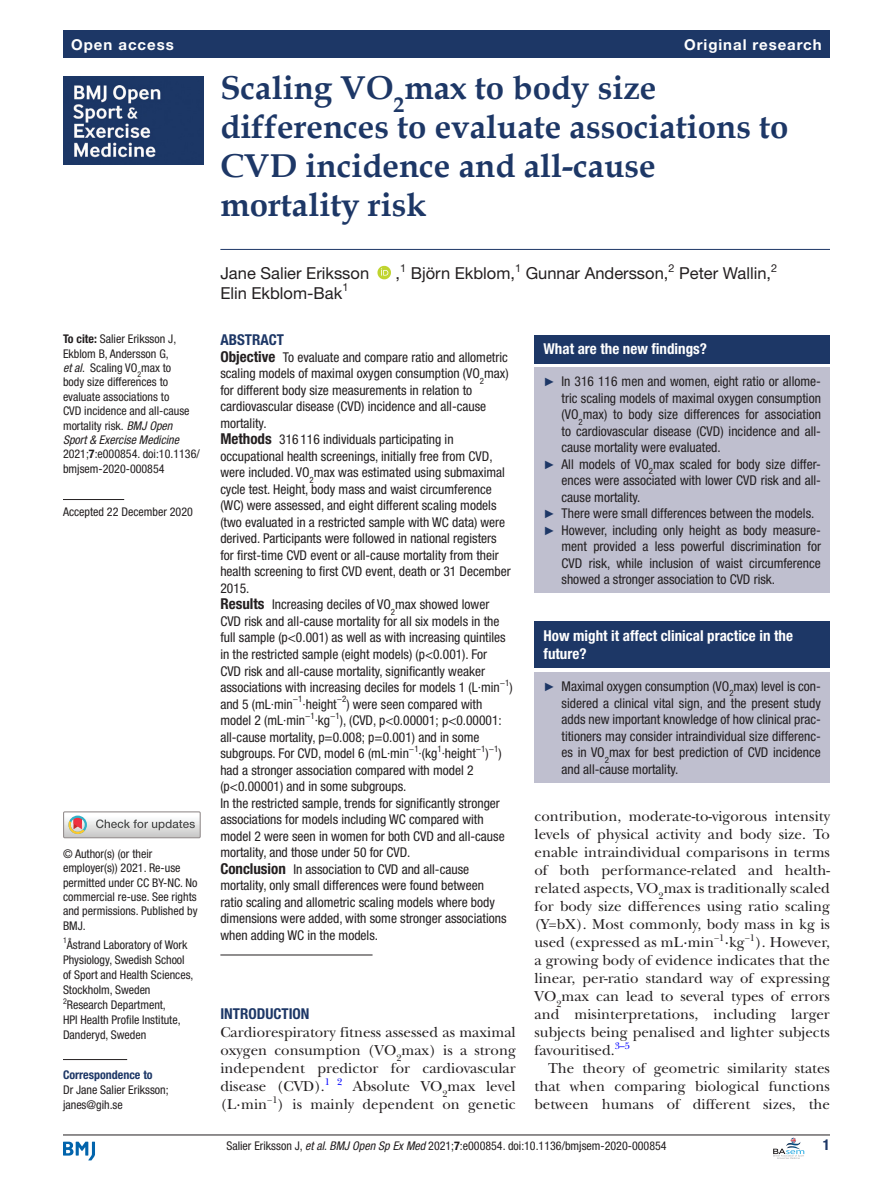
<style>
.page{position:relative;width:893px;height:1191px;background:#fff}
.page>*{position:absolute;margin:0;border:0;box-sizing:border-box;transform-origin:0 0}
.t1{font:700 33px/39px "Book Antiqua";color:#1d3766}
.t2{font:16.5px "Helvetica Neue LT Std";color:#231f20}
.t3{font:15px/18px "New Baskerville";color:#231f20;text-align:justify}
.t4{font:700 condensed 15px/18px "Helvetica Neue LT Std";color:#fff}
.t5{font:700 15px "Helvetica Neue LT Std";letter-spacing:.065em;color:#fff}
.t6{font:700 condensed 15px "Helvetica Neue LT Std";color:#1d3766}
.t7{font:condensed 13.5px/16.5px "Helvetica Neue LT Std";color:#231f20}
.t8{font:condensed 12px/14.4px "Helvetica Neue LT Std";color:#231f20}
.t9{font:700 condensed 12px "Helvetica Neue LT Std";color:#1d3766}
.t10{font:10.95px "Helvetica Neue LT Std";color:#231f20}
.t11{font:9.9px "New Baskerville";color:#00f}
.t12{font:9.9px "New Baskerville";color:#231f20}
.t13{font:condensed 7.95px "Helvetica Neue LT Std";color:#231f20}
.s1{font-weight:700}
.s2{font-style:italic}
.s3{font-weight:700;font-size:15px}
.s4{font-family:"Arial";font-stretch:normal;font-size:12px;color:#1d3766}
</style>
<div class="page">
<hr style="left:63px;top:1134px;width:767px;height:1px;background:#231f20">
<svg style="left:63px;top:1141px;width:32px;height:19px"></svg>
<svg style="left:773px;top:1137px;width:31px;height:22px"></svg>
<div style="left:63px;top:31px;width:767px;height:27px;background:#1d3766"></div>
<hr style="left:220px;top:249px;width:610px;height:1px;background:#1d3766">
<svg style="left:377px;top:266px;width:14px;height:13px"></svg>
<hr style="left:63px;top:499px;width:61px;height:1px;background:#231f20">
<hr style="left:63px;top:1059px;width:64px;height:1px;background:#231f20">
<div style="left:63px;top:811px;width:138px;height:27px;border:1px solid #969090"></div>
<svg style="left:64px;top:812px;width:136px;height:25px"></svg>
<img style="left:63px;top:77px;width:140px;height:88px">
<hr style="left:220px;top:954px;width:153px;height:1px;background:#231f20">
<div style="left:535px;top:335px;width:295px;height:28px;background:#1d3766"></div>
<div style="left:535px;top:367px;width:295px;height:226px;background:#bfbfcf"></div>
<div style="left:535px;top:621px;width:295px;height:47px;background:#1d3766"></div>
<div style="left:535px;top:672px;width:295px;height:110px;background:#bfbfcf"></div>
<p class="t5" style="left:71px;top:35px;width:104px">Open access</p>
<p class="t5" style="left:684px;top:35px;width:139px">Original research</p>
<h1 class="t1" style="left:220px;top:68px;width:570px">Scaling VO<sub>2</sub>max to body size differences to evaluate associations to<br>CVD incidence and all-cause mortality risk</h1>
<p class="t8" style="left:63px;top:332px;width:138px"><span class="s1">To cite:</span> Salier Eriksson J,<br>Ekblom B, Andersson G,<br><span class="s2">et al</span>. Scaling VO<sub>2</sub>max to<br>body size differences to evaluate associations to<br>CVD incidence and all-cause mortality risk. <span class="s2">BMJ Open<br>Sport &amp; Exercise Medicine<br></span>2021;<span class="s1">7</span>:e000854. doi:10.1136/ bmjsem-2020-000854</p>
<p class="t8" style="left:63px;top:505px;width:131px">Accepted 22 December 2020</p>
<p class="t8" style="left:63px;top:846px;width:136px">© Author(s) (or their employer(s)) 2021. Re-use permitted under CC BY-NC. No commercial re-use. See rights and permissions. Published by<br>BMJ.</p>
<p class="t8" style="left:63px;top:937px;width:132px;line-height:15px;text-indent:4px">Åstrand Laboratory of Work<br>Physiology, Swedish School of Sport and Health Sciences,<br>Stockholm, Sweden<br><sup>2</sup>Research Department,<br>HPI Health Profile Institute,<br>Danderyd, Sweden</p>
<p class="t9" style="left:63px;top:1068px;width:91px">Correspondence to</p>
<p class="t8" style="left:63px;top:1082px;width:107px;line-height:15px">Dr Jane Salier Eriksson; janes@gih.se</p>
<p class="t13" style="left:63px;top:936px;width:5px">1</p>
<p class="t2" style="left:220px;top:264px;width:150px">Jane Salier Eriksson</p>
<p class="t2" style="left:220px;top:283px;width:123px">Elin Ekblom-Bak</p>
<p class="t10" style="left:342px;top:281px;width:8px">1</p>
<p class="t10" style="left:400px;top:261px;width:8px">1</p>
<p class="t2" style="left:411px;top:264px;width:106px">Björn Ekblom,</p>
<p class="t10" style="left:515px;top:261px;width:8px">1</p>
<p class="t2" style="left:526px;top:264px;width:144px">Gunnar Andersson,</p>
<p class="t10" style="left:668px;top:261px;width:8px">2</p>
<p class="t2" style="left:679px;top:264px;width:93px">Peter Wallin,</p>
<p class="t10" style="left:771px;top:261px;width:8px">2</p>
<p class="t2" style="left:396px;top:264px;width:6px">,</p>
<p class="t6" style="left:220px;top:331px;width:65px">ABSTRACT</p>
<p class="t7" style="left:220px;top:349px;width:294px"><span class="s3">Objective</span> To evaluate and compare ratio and allometric scaling models of maximal oxygen consumption (VO<sub>2</sub>max) for different body size measurements in relation to cardiovascular disease (CVD) incidence and all-cause mortality.<br><span class="s3">Methods</span> 316 116 individuals participating in occupational health screenings, initially free from CVD, were included. VO<sub>2</sub>max was estimated using submaximal cycle test. Height, body mass and waist circumference (WC) were assessed, and eight different scaling models (two evaluated in a restricted sample with WC data) were derived. Participants were followed in national registers for first-time CVD event or all-cause mortality from their health screening to first CVD event, death or 31 December 2015.<br><span class="s3">Results</span> Increasing deciles of VO<sub>2</sub>max showed lower CVD risk and all-cause mortality for all six models in the full sample (p&lt;0.001) as well as with increasing quintiles in the restricted sample (eight models) (p&lt;0.001). For<br>CVD risk and all-cause mortality, significantly weaker associations with increasing deciles for models 1 (L·min<sup>−1</sup>) and 5 (mL·min<sup>−1</sup>·height<sup>−2</sup>) were seen compared with model 2 (mL·min<sup>−1</sup>·kg<sup>−1</sup>), (CVD, p&lt;0.00001; p&lt;0.00001: all-cause mortality, p=0.008; p=0.001) and in some subgroups. For CVD, model 6 (mL·min<sup>−1</sup>·(kg<sup>1</sup>·height<sup>−1</sup>)<sup>−1</sup>) had a stronger association compared with model 2 (p&lt;0.00001) and in some subgroups.<br>In the restricted sample, trends for significantly stronger associations for models including WC compared with model 2 were seen in women for both CVD and all-cause mortality, and those under 50 for CVD.<br><span class="s3">Conclusion</span> In association to CVD and all-cause mortality, only small differences were found between<br>ratio scaling and allometric scaling models where body dimensions were added, with some stronger associations when adding WC in the models.</p>
<p class="t6" style="left:220px;top:1005px;width:91px">INTRODUCTION</p>
<p class="t3" style="left:220px;top:1023px;width:297px">Cardiorespiratory fitness assessed as maximal oxygen consumption (VO<sub>2</sub>max) is a strong independent predictor for cardiovascular disease (CVD).</p>
<p class="t11" style="left:325px;top:1075px;width:19px">1 2</p>
<p class="t3" style="left:220px;top:1077px;width:297px;text-align:right">Absolute VO<sub>2</sub>max level<br>(L·min<sup>−1</sup>) is mainly dependent on genetic</p>
<p class="t4" style="left:544px;top:340px;width:165px">What are the new findings?</p>
<p class="t7" style="left:544px;top:373px;width:279px"><span class="s4">►</span> In 316 116 men and women, eight ratio or allome-</p>
<p class="t7" style="left:562px;top:389px;width:261px">tric scaling models of maximal oxygen consumption</p>
<p class="t7" style="left:562px;top:406px;width:261px">(VO<sub>2</sub>max) to body size differences for association</p>
<p class="t7" style="left:562px;top:422px;width:261px">to cardiovascular disease (CVD) incidence and all-</p>
<p class="t7" style="left:562px;top:439px;width:161px">cause mortality were evaluated.</p>
<p class="t7" style="left:544px;top:455px;width:279px"><span class="s4">►</span> All models of VO<sub>2</sub>max scaled for body size differ-</p>
<p class="t7" style="left:562px;top:472px;width:261px">ences were associated with lower CVD risk and all-</p>
<p class="t7" style="left:562px;top:488px;width:80px">cause mortality.</p>
<p class="t7" style="left:544px;top:505px;width:272px"><span class="s4">►</span> There were small differences between the models.</p>
<p class="t7" style="left:544px;top:521px;width:279px"><span class="s4">►</span> However, including only height as body measure-</p>
<p class="t7" style="left:562px;top:538px;width:261px">ment provided a less powerful discrimination for</p>
<p class="t7" style="left:562px;top:554px;width:261px">CVD risk, while inclusion of waist circumference</p>
<p class="t7" style="left:562px;top:571px;width:215px">showed a stronger association to CVD risk.</p>
<p class="t4" style="left:544px;top:627px;width:251px">How might it affect clinical practice in the future?</p>
<p class="t7" style="left:562px;top:678px;width:261px;text-align:justify;text-indent:-18px"><span class="s4">►</span> Maximal oxygen consumption (VO<sub>2</sub>max) level is con&shy;sidered a clinical vital sign, and the present study adds new important knowledge of how clinical prac&shy;titioners may consider intraindividual size differenc&shy;es in VO<sub>2</sub>max for best prediction of CVD incidence and all-cause mortality.</p>
<p class="t3" style="left:535px;top:807px;width:297px">contribution, moderate-to-vigorous intensity levels of physical activity and body size. To enable intraindividual comparisons in terms of both performance-related and health&shy;related aspects, VO<sub>2</sub>max is traditionally scaled for body size differences using ratio scaling (Y=bX). Most commonly, body mass in kg is used (expressed as mL·min</p>
<p class="t12" style="left:714px;top:931px;width:12px">−1</p>
<p class="t3" style="left:724px;top:933px;width:22px">·kg</p>
<p class="t12" style="left:745px;top:931px;width:12px">−1</p>
<p class="t3" style="left:535px;top:933px;width:297px;text-indent:221px">). However, a growing body of evidence indicates that the linear, per-ratio standard way of expressing VO<sub>2</sub>max can lead to several types of errors and misinterpretations, including larger subjects being penalised and lighter subjects favouritised.</p>
<p class="t11" style="left:615px;top:1039px;width:17px">3–5</p>
<p class="t3" style="left:535px;top:1059px;width:297px;text-indent:14px">The theory of geometric similarity states that when comparing biological functions between humans of different sizes, the</p>
<p class="t8" style="left:226px;top:1138px;width:442px">Salier Eriksson J, <span class="s2">et al</span>. <span class="s2">BMJ Open Sp Ex Med</span> 2021;<span class="s1">7</span>:e000854. doi:10.1136/bmjsem-2020-000854</p>
<p class="t6" style="left:823px;top:1135px;width:9px">1</p>
</div>
